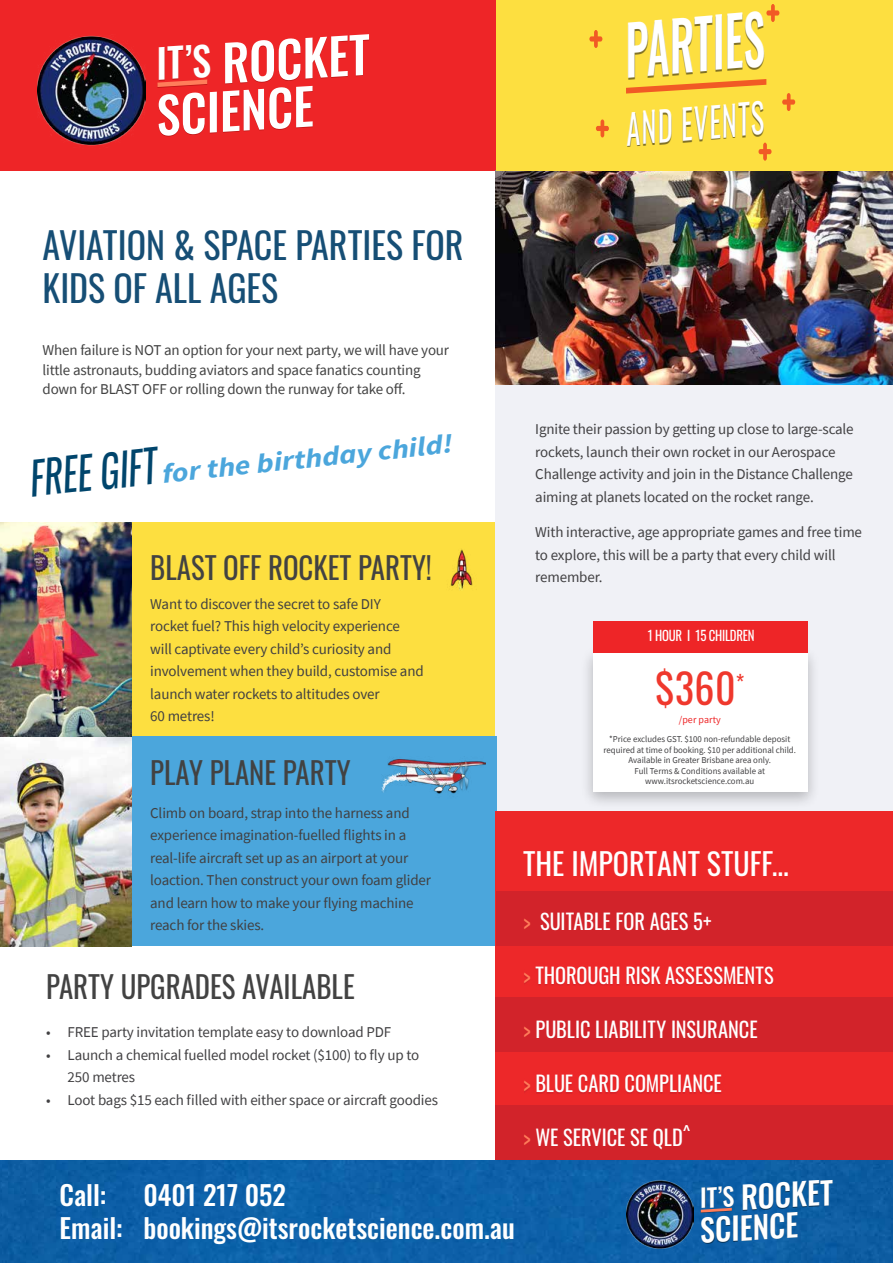
<style>
.page{position:relative;width:893px;height:1263px;background:#fff}
.page>*{position:absolute;margin:0;border:0;box-sizing:border-box;transform-origin:0 0}
.t1{font:500 67.8px "Oswald";color:#fff;scale:.65 1}
.t2{font:500 49.95px/48.8px "Oswald";color:#fff}
.t3{font:40.95px "Oswald";color:#fff;scale:.7 1}
.t4{font:40.8px "Oswald";color:#ef382d}
.t5{font:500 40.2px "Oswald";color:#fff}
.t6{font:36px/43.2px "Oswald";color:#164e75}
.t7{font:500 31.2px/30.5px "Oswald";color:#fff}
.t8{font:30px "Oswald";color:#424242;scale:.96 1}
.t9{font:30px "Oswald";color:#fff}
.t10{font:500 27px/32.4px "Oswald";color:#fff}
.t11{font:italic 700 27px "Source Sans Pro";color:#4ba6dc;scale:1.15 1}
.t12{font:500 25.05px "Oswald";color:#fff}
.t13{font:21px "Oswald";color:#fff}
.Paragraph_Style_1_So{font:15px/22.5px "Source Sans Pro";letter-spacing:-.01em;color:#414042}
.t14{font:15px/19.5px "Source Sans Pro";letter-spacing:-.01em;color:#424242}
.t15{font:13.5px "Oswald";letter-spacing:-.02em;color:#fff;scale:.95 1}
.t16{font:10.2px "Source Sans Pro";letter-spacing:.01em;color:#ee2527}
.Price_disclaimer{font:9px/10.5px "Source Sans Pro";color:#414042;text-align:center}
.s1{font-family:"Oswald";font-weight:400;font-style:normal;font-size:44.25px;color:#00456c}
.s2{color:#ff7d5a}
</style>
<div class="page">
<img style="left:0;top:1160px;width:893px;height:103px">
<div style="left:0;top:0;width:496px;height:171px;background:#ee2527"></div>
<svg style="left:157px;top:80px;width:50px;height:8px"></svg>
<img style="left:38px;top:35px;width:108px;height:111px">
<svg style="left:701px;top:1208px;width:31px;height:5px"></svg>
<img style="left:626px;top:1180px;width:67px;height:78px">
<div style="left:0;top:522px;width:496px;height:252px;background:#fddf40"></div>
<div style="left:496px;top:355px;width:397px;height:716px;background:#f0f1f6"></div>
<div style="left:0;top:737px;width:496px;height:209px;background:#4ba6dc"></div>
<img style="left:0;top:522px;width:132px;height:424px">
<div style="left:496px;top:811px;width:397px;height:300px;background:#ed2829"></div>
<div style="left:496px;top:891px;width:397px;height:55px;background:#d2232a"></div>
<div style="left:496px;top:997px;width:397px;height:54px;background:#d2232a"></div>
<div style="left:496px;top:1105px;width:397px;height:55px;background:#d2232a"></div>
<div style="left:524px;top:913px;width:249px;height:238px;background:#d2232a;opacity:.75"></div>
<img style="left:496px;top:171px;width:397px;height:213px">
<div style="left:496px;top:0;width:397px;height:171px;background:#fddf40"></div>
<svg style="left:626px;top:79px;width:140px;height:15px"></svg>
<svg style="left:766px;top:4px;width:13px;height:18px"></svg>
<svg style="left:596px;top:119px;width:13px;height:18px"></svg>
<svg style="left:589px;top:30px;width:13px;height:18px"></svg>
<svg style="left:782px;top:93px;width:13px;height:18px"></svg>
<svg style="left:758px;top:143px;width:13px;height:18px"></svg>
<img style="left:381px;top:759px;width:104px;height:35px">
<img style="left:450px;top:549px;width:23px;height:41px">
<div style="left:581px;top:646px;width:240px;height:164px;background:#000;opacity:.25"></div>
<div style="left:593px;top:652px;width:215px;height:139px;background:#fff"></div>
<div style="left:593px;top:621px;width:215px;height:31px;background:#ee2527"></div>
<h2 class="t2" style="left:152px;top:45px;width:217px;text-indent:68px;rotate:-3deg">ROCKET<br>SCIENCE</h2>
<h3 class="t5" style="left:154px;top:42px;width:57px;rotate:-3deg">IT’S</h3>
<p class="t1" style="left:620px;top:15px;width:217px;rotate:-5deg">PARTIES</p>
<p class="t3" style="left:622px;top:93px;width:199px;rotate:-5deg">AND EVENTS</p>
<p class="t6" style="left:43px;top:220px;width:423px">AVIATION &amp; SPACE PARTIES FOR<br>KIDS OF ALL AGES</p>
<p class="t14" style="left:43px;top:340px;width:408px">When failure is NOT an option for your next party, we will have your little astronauts, budding aviators and space fanatics counting down for BLAST OFF or rolling down the runway for take off.</p>
<p class="t11" style="left:27px;top:470px;width:372px;rotate:-6deg"><span class="s1">FREE GIFT</span> for the birthday child!</p>
<p class="t8" style="left:150px;top:541px;width:295px">BLAST OFF ROCKET PARTY!</p>
<p class="Paragraph_Style_1_So" style="left:150px;top:592px;width:275px">Want to discover the secret to safe DIY<br>rocket fuel? This high velocity experience will captivate every child’s curiosity and involvement when they build, customise and launch water rockets to altitudes over<br>60 metres!</p>
<p class="t8" style="left:150px;top:746px;width:210px">PLAY PLANE PARTY</p>
<p class="Paragraph_Style_1_So" style="left:150px;top:801px;width:282px">Climb on board, strap into the harness and experience imagination-fuelled flights in a real-life aircraft set up as an airport at your loaction. Then construct your own foam glider and learn how to make your flying machine reach for the skies.</p>
<p class="t8" style="left:46px;top:960px;width:323px">PARTY UPGRADES AVAILABLE</p>
<p class="Paragraph_Style_1_So" style="left:46px;top:1021px;width:346px">• FREE party invitation template easy to download PDF</p>
<p class="Paragraph_Style_1_So" style="left:68px;top:1043px;width:353px;text-indent:-21px">• Launch a chemical fuelled model rocket ($100) to fly up to<br>250 metres</p>
<p class="Paragraph_Style_1_So" style="left:46px;top:1088px;width:393px">• Loot bags $15 each filled with either space or aircraft goodies</p>
<p class="Paragraph_Style_1_So" style="left:535px;top:418px;width:320px">Ignite their passion by getting up close to large-scale rockets, launch their own rocket in our Aerospace Challenge activity and join in the Distance Challenge aiming at planets located on the rocket range.</p>
<p class="Paragraph_Style_1_So" style="left:535px;top:521px;width:328px">With interactive, age appropriate games and free time to explore, this will be a party that every child will remember.</p>
<p class="t15" style="left:648px;top:624px;width:114px">1 HOUR I 15 CHILDREN</p>
<p class="t4" style="left:655px;top:652px;width:91px">$360<sup>*</sup></p>
<p class="t16" style="left:679px;top:713px;width:44px">/per party</p>
<p class="Price_disclaimer" style="left:604px;top:734px;width:194px">*Price excludes GST. $100 non-refundable deposit required at time of booking. $10 per additional child.<br>Available in Greater Brisbane area only.<br>Full Terms &amp; Conditions available at www.itsrocketscience.com.au</p>
<p class="t9" style="left:523px;top:837px;width:267px">THE IMPORTANT STUFF...</p>
<p class="t13" style="left:523px;top:902px;width:190px"><span class="s2">&gt;</span> SUITABLE FOR AGES 5+</p>
<p class="t13" style="left:523px;top:956px;width:252px"><span class="s2">&gt;</span> THOROUGH RISK ASSESSMENTS</p>
<p class="t13" style="left:523px;top:1010px;width:236px"><span class="s2">&gt;</span> PUBLIC LIABILITY INSURANCE</p>
<p class="t13" style="left:523px;top:1064px;width:200px"><span class="s2">&gt;</span> BLUE CARD COMPLIANCE</p>
<p class="t13" style="left:523px;top:1118px;width:169px"><span class="s2">&gt;</span> WE SERVICE SE QLD<sup>^</sup></p>
<h3 class="t10" style="left:60px;top:1181px;width:48px">Call:</h3>
<h3 class="t10" style="left:60px;top:1181px;width:457px;text-indent:84px">0401 217 052<br>Email: bookings@itsrocketscience.com.au</h3>
<h3 class="t7" style="left:697px;top:1186px;width:136px;text-indent:43px;rotate:-3deg">ROCKET<br>SCIENCE</h3>
<h3 class="t12" style="left:699px;top:1184px;width:36px;rotate:-3deg">IT’S</h3>
</div>
